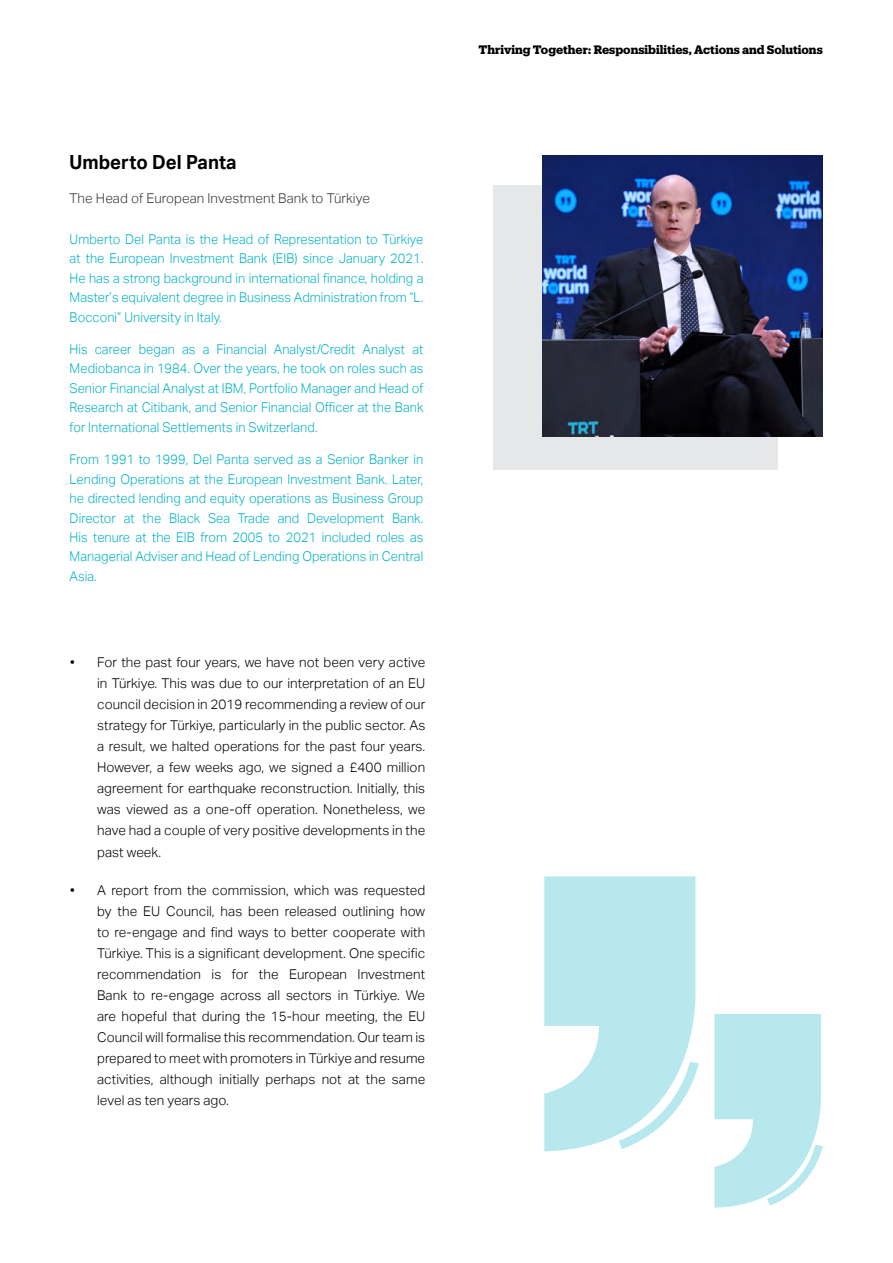
<style>
.page{position:relative;width:893px;height:1263px;background:#fff}
.page>*{position:absolute;margin:0;border:0;box-sizing:border-box;transform-origin:0 0}
.t1{font:700 19.5px "Aktiv Grotesk";letter-spacing:.005em;color:#000;scale:.95 1}
.t2{font:300 13.5px/21px "Aktiv Grotesk";letter-spacing:.005em;color:#000;text-align:justify}
.t3{font:300 13.5px/19.5px "Aktiv Grotesk";letter-spacing:.005em;color:#00b1c4;text-align:justify;scale:.95 1}
.t4{font:300 13.5px "Aktiv Grotesk";letter-spacing:.005em;color:#383839}
.t5{font:700 12px "Produkt";color:#000}
</style>
<div class="page">
<div style="left:493px;top:185px;width:284px;height:285px;background:#e6e7e8"></div>
<svg style="left:544px;top:876px;width:155px;height:276px"></svg>
<svg style="left:714px;top:1014px;width:109px;height:194px"></svg>
<img style="left:543px;top:155px;width:280px;height:281px">
<h1 class="t1" style="left:70px;top:151px;width:177px">Umberto Del Panta</h1>
<p class="t4" style="left:70px;top:190px;width:302px">The Head of European Investment Bank to Türkiye</p>
<p class="t3" style="left:70px;top:229px;width:374px">Umberto Del Panta is the Head of Representation to Türkiye at the European Investment Bank (EIB) since January 2021.<br>He has a strong background in international finance, holding a Master’s equivalent degree in Business Administration from “L.<br>Bocconi” University in Italy.</p>
<p class="t3" style="left:70px;top:339px;width:374px">His career began as a Financial Analyst/Credit Analyst at Mediobanca in 1984. Over the years, he took on roles such as Senior Financial Analyst at IBM, Portfolio Manager and Head of Research at Citibank, and Senior Financial Officer at the Bank for International Settlements in Switzerland.</p>
<p class="t3" style="left:70px;top:450px;width:374px">From 1991 to 1999, Del Panta served as a Senior Banker in Lending Operations at the European Investment Bank. Later, he directed lending and equity operations as Business Group Director at the Black Sea Trade and Development Bank.<br>His tenure at the EIB from 2005 to 2021 included roles as Managerial Adviser and Head of Lending Operations in Central Asia.</p>
<p class="t2" style="left:97px;top:652px;width:330px;text-indent:-27px">• For the past four years, we have not been very active in Türkiye. This was due to our interpretation of an EU council decision in 2019 recommending a review of our strategy for Türkiye, particularly in the public sector. As a result, we halted operations for the past four years.<br>However, a few weeks ago, we signed a £400 million agreement for earthquake reconstruction. Initially, this was viewed as a one-off operation. Nonetheless, we have had a couple of very positive developments in the past week.</p>
<p class="t2" style="left:97px;top:879px;width:330px;text-indent:-27px">• A report from the commission, which was requested by the EU Council, has been released outlining how to re-engage and find ways to better cooperate with Türkiye. This is a significant development. One specific recommendation is for the European Investment Bank to re-engage across all sectors in Türkiye. We are hopeful that during the 15-hour meeting, the EU Council will formalise this recommendation. Our team is prepared to meet with promoters in Türkiye and resume activities, although initially perhaps not at the same level as ten years ago.</p>
<p class="t5" style="left:479px;top:41px;width:346px">Thriving Together: Responsibilities, Actions and Solutions</p>
</div>
